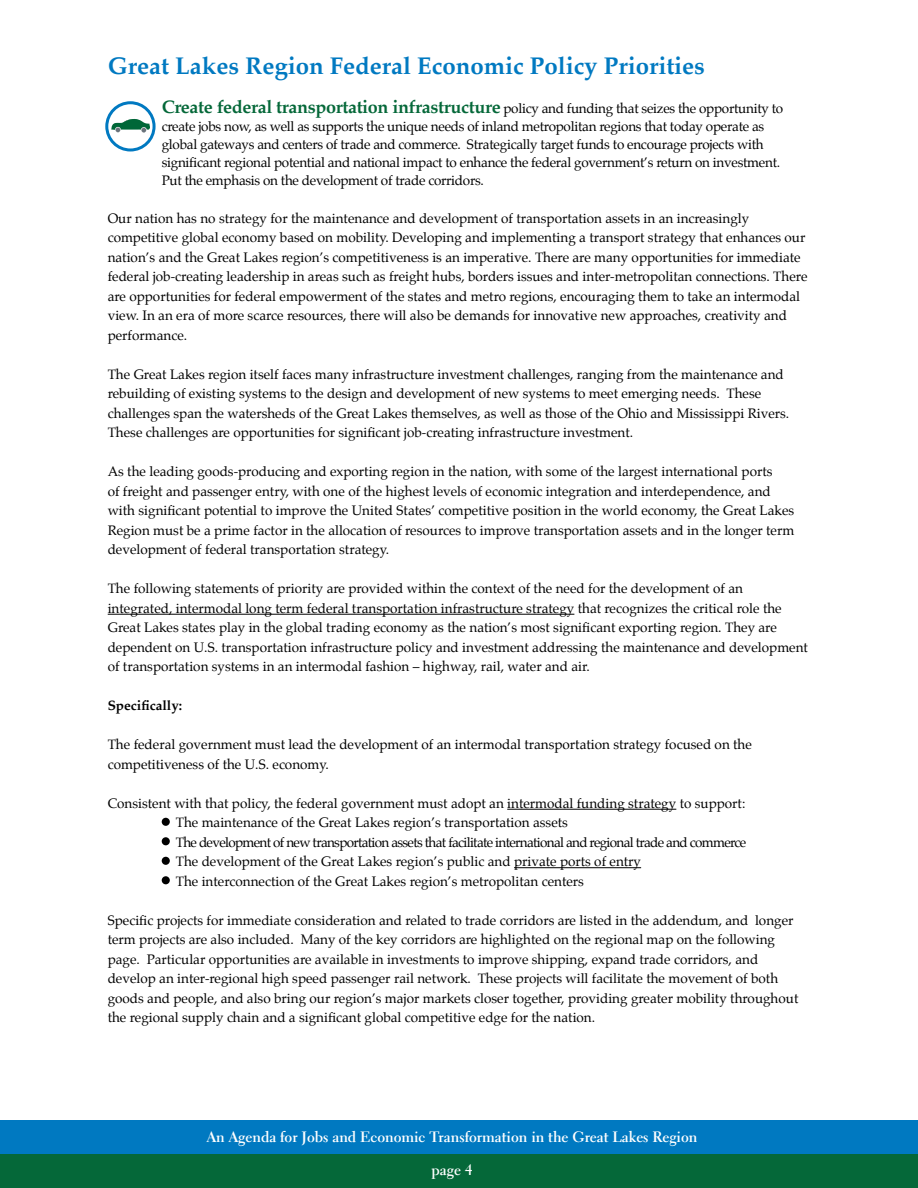
<style>
.page{position:relative;width:918px;height:1188px;background:#fff}
.page>*{position:absolute;margin:0;border:0;box-sizing:border-box;transform-origin:0 0}
.t1{font:700 24px "Palatino";color:#0079c1}
.t2{font:700 15px "Electra LT Std";color:#fff}
.t3{font:13.5px/19.5px "Palatino";color:#000}
.t4{font:13.5px/18px "Palatino";letter-spacing:-.02em;color:#000}
.t5{font:700 13.5px "Palatino";color:#000}
.s1{font-weight:700;font-size:18px;color:#056839}
</style>
<div class="page">
<div style="left:0;top:1154px;width:918px;height:34px;background:#056839"></div>
<div style="left:0;top:1120px;width:918px;height:34px;background:#0079c1"></div>
<hr style="left:108px;top:614px;width:466px;height:1px;background:#000">
<hr style="left:507px;top:809px;width:169px;height:1px;background:#000">
<hr style="left:514px;top:867px;width:127px;height:1px;background:#000">
<div style="left:162px;top:818px;width:8px;height:8px;background:#000;border-radius:50%"></div>
<div style="left:162px;top:837px;width:8px;height:8px;background:#000;border-radius:50%"></div>
<div style="left:162px;top:857px;width:8px;height:8px;background:#000;border-radius:50%"></div>
<div style="left:162px;top:876px;width:8px;height:8px;background:#000;border-radius:50%"></div>
<svg style="left:111px;top:119px;width:39px;height:14px"></svg>
<div style="left:105px;top:101px;width:51px;height:51px;border:3px solid #0079c1;border-radius:50%"></div>
<h1 class="t1" style="left:108px;top:51px;width:599px">Great Lakes Region Federal Economic Policy Priorities</h1>
<p class="t4" style="left:162px;top:101px;width:623px"><span class="s1">Create federal transportation infrastructure</span> policy and funding that seizes the opportunity to create jobs now, as well as supports the unique needs of inland metropolitan regions that today operate as global gateways and centers of trade and commerce. Strategically target funds to encourage projects with significant regional potential and national impact to enhance the federal government’s return on investment.<br>Put the emphasis on the development of trade corridors.</p>
<p class="t3" style="left:108px;top:210px;width:701px">Our nation has no strategy for the maintenance and development of transportation assets in an increasingly competitive global economy based on mobility. Developing and implementing a transport strategy that enhances our nation’s and the Great Lakes region’s competitiveness is an imperative. There are many opportunities for immediate federal job-creating leadership in areas such as freight hubs, borders issues and inter-metropolitan connections. There are opportunities for federal empowerment of the states and metro regions, encouraging them to take an intermodal view. In an era of more scarce resources, there will also be demands for innovative new approaches, creativity and performance.</p>
<p class="t3" style="left:108px;top:366px;width:683px">The Great Lakes region itself faces many infrastructure investment challenges, ranging from the maintenance and rebuilding of existing systems to the design and development of new systems to meet emerging needs. These challenges span the watersheds of the Great Lakes themselves, as well as those of the Ohio and Mississippi Rivers.<br>These challenges are opportunities for significant job-creating infrastructure investment.</p>
<p class="t3" style="left:108px;top:463px;width:688px">As the leading goods-producing and exporting region in the nation, with some of the largest international ports<br>of freight and passenger entry, with one of the highest levels of economic integration and interdependence, and with significant potential to improve the United States’ competitive position in the world economy, the Great Lakes Region must be a prime factor in the allocation of resources to improve transportation assets and in the longer term development of federal transportation strategy.</p>
<p class="t3" style="left:108px;top:580px;width:702px">The following statements of priority are provided within the context of the need for the development of an integrated, intermodal long term federal transportation infrastructure strategy that recognizes the critical role the Great Lakes states play in the global trading economy as the nation’s most significant exporting region. They are dependent on U.S. transportation infrastructure policy and investment addressing the maintenance and development of transportation systems in an intermodal fashion – highway, rail, water and air.</p>
<p class="t5" style="left:108px;top:697px;width:76px">Specifically:</p>
<p class="t3" style="left:108px;top:736px;width:646px">The federal government must lead the development of an intermodal transportation strategy focused on the competitiveness of the U.S. economy.</p>
<p class="t3" style="left:176px;top:795px;width:572px;text-indent:-68px">Consistent with that policy, the federal government must adopt an intermodal funding strategy to support:<br>The maintenance of the Great Lakes region’s transportation assets<br>The development of new transportation assets that facilitate international and regional trade and commerce The development of the Great Lakes region’s public and private ports of entry<br>The interconnection of the Great Lakes region’s metropolitan centers</p>
<p class="t3" style="left:108px;top:912px;width:692px">Specific projects for immediate consideration and related to trade corridors are listed in the addendum, and longer term projects are also included. Many of the key corridors are highlighted on the regional map on the following page. Particular opportunities are available in investments to improve shipping, expand trade corridors, and develop an inter-regional high speed passenger rail network. These projects will facilitate the movement of both goods and people, and also bring our region’s major markets closer together, providing greater mobility throughout the regional supply chain and a significant global competitive edge for the nation.</p>
<p class="t2" style="left:207px;top:1128px;width:492px">An Agenda for Jobs and Economic Transformation in the Great Lakes Region</p>
<p class="t2" style="left:432px;top:1161px;width:43px">page 4</p>
</div>
